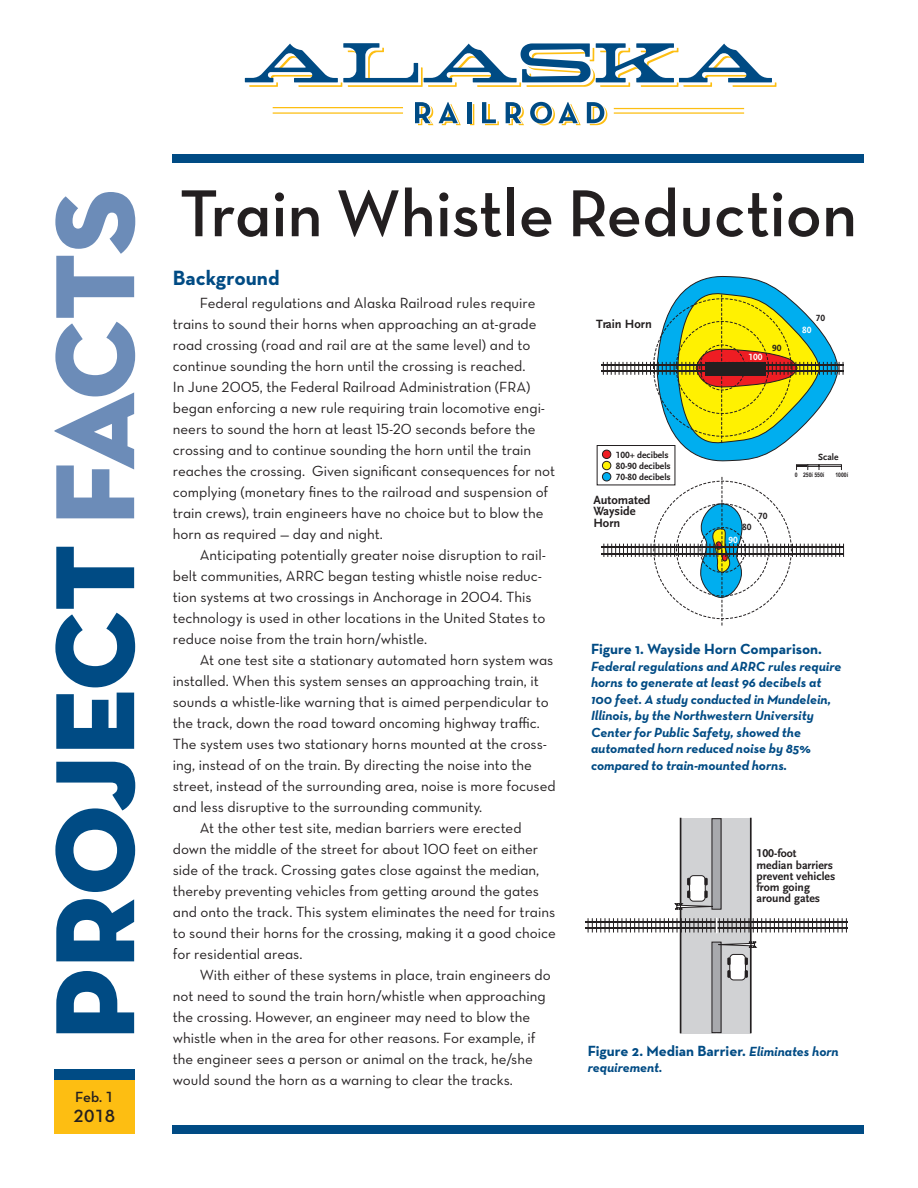
<style>
.page{position:relative;width:918px;height:1188px;background:#fff}
.page>*{position:absolute;margin:0;border:0;box-sizing:border-box;transform-origin:0 0}
.t1{font:67.5px "Neutra Text TF Demi Alt";color:#231f20}
.Subhead_1{font:700 21px "Neutra Text";color:#004b84}
.t2{font:18px "Neutra Text TF Demi Alt";color:#231f20}
.FSBodyText{font:15px/21px "Neutra Text Book Alt";color:#231f20}
.t3{font:700 15px "Neutra Text";color:#004b84}
.t4{font:15px "Neutra Text TF Demi Alt";color:#231f20}
.t5{font:italic 700 13.5px/16.5px "Neutra Text";color:#004b84}
.t6{font:700 12.45px/11.1px "Scala Sans";color:#231f20}
.t7{font:700 11.7px/11.2px "Scala Sans LF";color:#231f20}
.t8{font:700 9.3px/11.2px "Scala Sans LF";color:#231f20}
.t9{font:700 9.3px "Scala Sans LF";color:#fff}
.t10{font:700 6.3px "Arial Narrow";color:#231f20}
.s1{font-style:italic;font-size:13.5px}
</style>
<div class="page">
<div style="left:173px;top:1126px;width:691px;height:8px;background:#004b84"></div>
<div style="left:54px;top:1080px;width:81px;height:54px;background:#fdbe12"></div>
<div style="left:54px;top:1069px;width:81px;height:11px;background:#004b84"></div>
<div style="left:173px;top:154px;width:691px;height:8px;background:#004b84"></div>
<svg style="left:470px;top:104px;width:4px;height:21px"></svg>
<svg style="left:415px;top:102px;width:46px;height:23px"></svg>
<hr style="left:467px;top:102px;width:4px;height:21px;background:#004b84">
<svg style="left:482px;top:102px;width:17px;height:23px"></svg>
<svg style="left:506px;top:102px;width:18px;height:23px"></svg>
<svg style="left:530px;top:102px;width:51px;height:23px"></svg>
<svg style="left:587px;top:102px;width:20px;height:23px"></svg>
<svg style="left:245px;top:43px;width:531px;height:44px"></svg>
<hr style="left:273px;top:107px;width:130px;height:1px;background:#fdbe12">
<hr style="left:273px;top:112px;width:130px;height:2px;background:#fdbe12">
<hr style="left:614px;top:108px;width:130px;height:1px;background:#fdbe12">
<hr style="left:614px;top:112px;width:130px;height:2px;background:#fdbe12">
<svg style="left:56px;top:971px;width:78px;height:62px"></svg>
<svg style="left:56px;top:899px;width:78px;height:62px"></svg>
<svg style="left:55px;top:762px;width:80px;height:130px"></svg>
<svg style="left:56px;top:693px;width:78px;height:56px"></svg>
<svg style="left:55px;top:547px;width:80px;height:140px"></svg>
<svg style="left:54px;top:192px;width:81px;height:326px"></svg>
<hr style="left:586px;top:921px;width:262px;height:1px;background:#231f20">
<hr style="left:586px;top:927px;width:262px;height:2px;background:#231f20">
<svg style="left:588px;top:818px;width:259px;height:215px"></svg>
<hr style="left:601px;top:364px;width:243px;height:2px;background:#231f20">
<hr style="left:602px;top:547px;width:242px;height:1px;background:#231f20">
<hr style="left:601px;top:370px;width:243px;height:2px;background:#231f20">
<hr style="left:602px;top:553px;width:242px;height:1px;background:#231f20">
<svg style="left:603px;top:361px;width:241px;height:196px"></svg>
<svg style="left:653px;top:477px;width:139px;height:149px"></svg>
<svg style="left:653px;top:276px;width:189px;height:194px"></svg>
<div style="left:706px;top:362px;width:60px;height:13px;background:#231f20"></div>
<div style="left:602px;top:450px;width:9px;height:9px;background:#ee1d23;border-radius:50%"></div>
<div style="left:602px;top:450px;width:9px;height:9px;border:1px solid #231f20;border-radius:50%"></div>
<div style="left:602px;top:461px;width:9px;height:9px;background:#fff101;border-radius:50%"></div>
<div style="left:602px;top:461px;width:9px;height:9px;border:1px solid #231f20;border-radius:50%"></div>
<div style="left:602px;top:473px;width:9px;height:8px;background:#00aeef;border-radius:50%"></div>
<div style="left:602px;top:472px;width:9px;height:9px;border:1px solid #231f20;border-radius:50%"></div>
<div style="left:597px;top:445px;width:78px;height:40px;border:1px solid #231f20"></div>
<p class="t4" style="left:75px;top:1088px;width:40px">Feb. 1</p>
<p class="t2" style="left:74px;top:1105px;width:43px">2018</p>
<p class="t1" style="left:180px;top:172px;width:679px">Train Whistle Reduction</p>
<p class="Subhead_1" style="left:173px;top:264px;width:108px">Background</p>
<p class="FSBodyText" style="left:173px;top:293px;width:384px;text-indent:27px">Federal regulations and Alaska Railroad rules require trains to sound their horns when approaching an at-grade road crossing (road and rail are at the same level) and to continue sounding the horn until the crossing is reached.<br>In June 2005, the Federal Railroad Administration (FRA) began enforcing a new rule requiring train locomotive engi&shy;neers to sound the horn at least 15-20 seconds before the crossing and to continue sounding the horn until the train reaches the crossing. Given significant consequences for not complying (monetary fines to the railroad and suspension of train crews), train engineers have no choice but to blow the horn as required — day and night.</p>
<p class="FSBodyText" style="left:173px;top:545px;width:375px;text-indent:27px">Anticipating potentially greater noise disruption to rail&shy;belt communities, ARRC began testing whistle noise reduc&shy;tion systems at two crossings in Anchorage in 2004. This technology is used in other locations in the United States to reduce noise from the train horn/whistle.</p>
<p class="FSBodyText" style="left:173px;top:650px;width:385px;text-indent:27px">At one test site a stationary automated horn system was installed. When this system senses an approaching train, it sounds a whistle-like warning that is aimed perpendicular to the track, down the road toward oncoming highway traffic.<br>The system uses two stationary horns mounted at the cross&shy;ing, instead of on the train. By directing the noise into the street, instead of the surrounding area, noise is more focused and less disruptive to the surrounding community.</p>
<p class="FSBodyText" style="left:173px;top:818px;width:385px;text-indent:27px">At the other test site, median barriers were erected down the middle of the street for about 100 feet on either side of the track. Crossing gates close against the median, thereby preventing vehicles from getting around the gates and onto the track. This system eliminates the need for trains to sound their horns for the crossing, making it a good choice for residential areas.</p>
<p class="FSBodyText" style="left:173px;top:965px;width:380px;text-indent:27px">With either of these systems in place, train engineers do not need to sound the train horn/whistle when approaching the crossing. However, an engineer may need to blow the whistle when in the area for other reasons. For example, if the engineer sees a person or animal on the track, he/she would sound the horn as a warning to clear the tracks.</p>
<p class="t8" style="left:816px;top:312px;width:11px">70</p>
<p class="t6" style="left:596px;top:318px;width:57px">Train Horn</p>
<p class="t9" style="left:802px;top:325px;width:11px">80</p>
<p class="t8" style="left:772px;top:342px;width:11px">90</p>
<p class="t9" style="left:749px;top:352px;width:16px">100</p>
<p class="t8" style="left:616px;top:449px;width:57px">100+ decibels<br>80-90 decibels<br>70-80 decibels</p>
<p class="t8" style="left:818px;top:451px;width:22px">Scale</p>
<p class="t10" style="left:795px;top:470px;width:31px">0 250í 550í</p>
<p class="t10" style="left:835px;top:470px;width:14px">1000í</p>
<p class="t6" style="left:593px;top:495px;width:59px">Automated<br>Wayside<br>Horn</p>
<p class="t8" style="left:758px;top:510px;width:11px">70</p>
<p class="t8" style="left:742px;top:521px;width:11px">80</p>
<p class="t9" style="left:728px;top:534px;width:11px">90</p>
<p class="t3" style="left:591px;top:640px;width:232px">Figure 1. Wayside Horn Comparison.</p>
<p class="t5" style="left:591px;top:658px;width:252px">Federal regulations and ARRC rules require horns to generate at least 96 decibels at 100 feet. A study conducted in Mundelein, Illinois, by the Northwestern University Center for Public Safety, showed the automated horn reduced noise by 85% compared to train-mounted horns.</p>
<p class="t7" style="left:757px;top:848px;width:80px">100-foot median barriers prevent vehicles from going around gates</p>
<p class="t3" style="left:588px;top:1041px;width:253px">Figure 2. Median Barrier. <span class="s1">Eliminates horn</span></p>
<p class="t5" style="left:588px;top:1059px;width:76px">requirement.</p>
</div>
